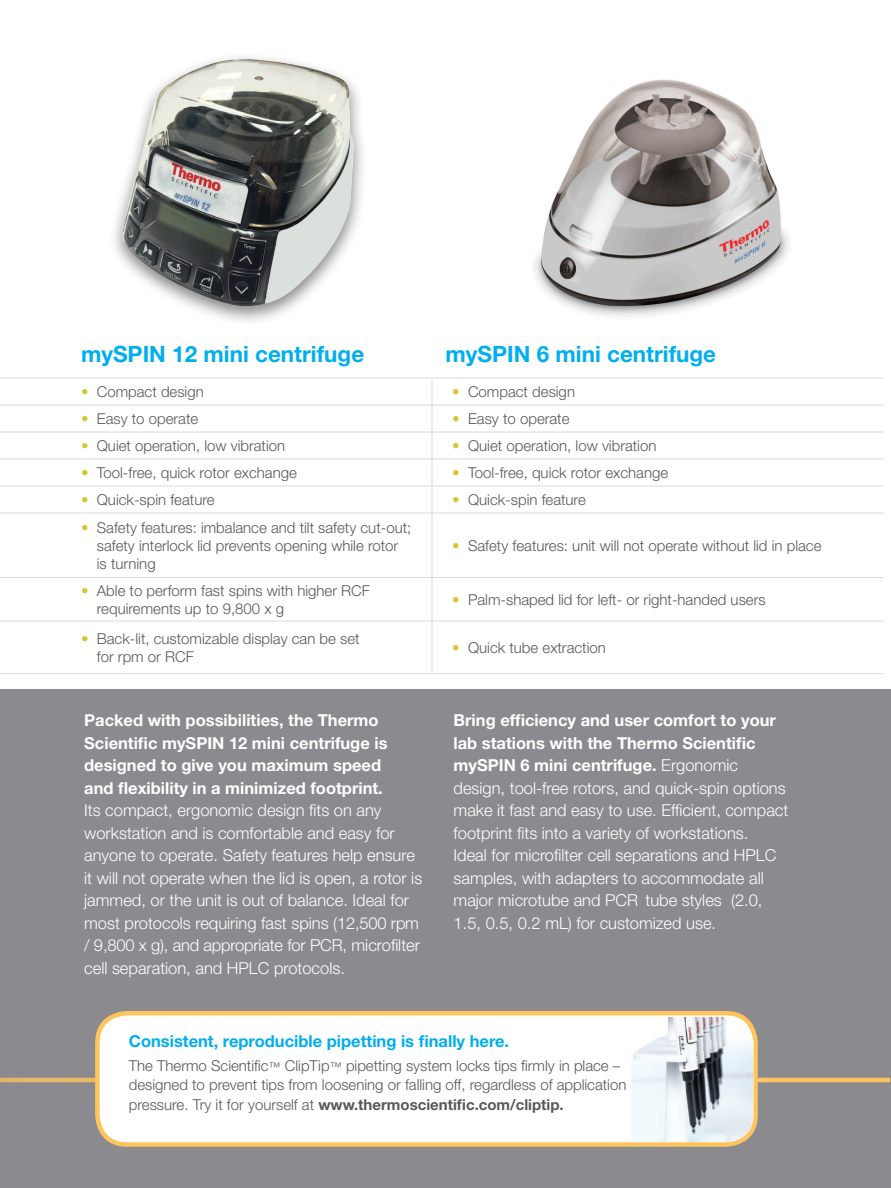
<style>
.page{position:relative;width:891px;height:1188px;background:#fff}
.page>*{position:absolute;margin:0;border:0;box-sizing:border-box;transform-origin:0 0}
.body_gray_12{font:700 22.5px "Helvetica Neue LT Std";color:#00aeef}
.body_gray_12-2{font:300 16.5px/22.5px "Helvetica Neue LT Std";color:#fff}
.Caption_Body{font:700 16.5px "Helvetica Neue LT Std";color:#00aeef}
.body_gray_12-3{font:300 15px/18px "Helvetica Neue LT Std";color:#57585a}
.Caption_Body-2{font:300 15px/19.5px "Helvetica Neue LT Std";color:#57585a}
.s1{color:#d2c837}
.s2{font-weight:700}
.s3{font-size:12px}
</style>
<div class="page">
<div style="left:0;top:689px;width:891px;height:499px;background:#8b8b8f"></div>
<svg style="left:0;top:379px;width:432px;height:294px"></svg>
<hr style="left:0;top:378px;width:432px;height:1px;background:#dddbdd">
<hr style="left:432px;top:378px;width:451px;height:1px;background:#dddbdd">
<hr style="left:0;top:405px;width:432px;height:1px;background:#dddbdd">
<hr style="left:432px;top:405px;width:451px;height:1px;background:#dddbdd">
<hr style="left:0;top:432px;width:432px;height:1px;background:#dddbdd">
<hr style="left:432px;top:432px;width:451px;height:1px;background:#dddbdd">
<hr style="left:0;top:459px;width:432px;height:1px;background:#dddbdd">
<hr style="left:432px;top:459px;width:451px;height:1px;background:#dddbdd">
<hr style="left:0;top:486px;width:432px;height:1px;background:#dddbdd">
<hr style="left:432px;top:486px;width:451px;height:1px;background:#dddbdd">
<svg style="left:432px;top:378px;width:1px;height:135px"></svg>
<hr style="left:0;top:513px;width:432px;height:1px;background:#dddbdd">
<hr style="left:432px;top:513px;width:451px;height:1px;background:#dddbdd">
<hr style="left:432px;top:513px;width:1px;height:64px;background:#dddbdd">
<hr style="left:0;top:577px;width:432px;height:1px;background:#dddbdd">
<hr style="left:432px;top:577px;width:451px;height:1px;background:#dddbdd">
<hr style="left:432px;top:578px;width:1px;height:43px;background:#dddbdd">
<hr style="left:0;top:621px;width:432px;height:1px;background:#dddbdd">
<hr style="left:432px;top:621px;width:451px;height:1px;background:#dddbdd">
<hr style="left:432px;top:621px;width:1px;height:52px;background:#dddbdd">
<hr style="left:0;top:673px;width:432px;height:1px;background:#dddbdd">
<hr style="left:432px;top:673px;width:451px;height:1px;background:#dddbdd">
<div style="left:109px;top:51px;width:259px;height:275px;background:#231f20;opacity:.55"></div>
<img style="left:121px;top:59px;width:233px;height:247px">
<img style="left:534px;top:79px;width:255px;height:238px">
<svg style="left:0;top:1078px;width:890px;height:4px"></svg>
<div style="left:97px;top:1013px;width:659px;height:131px;background:#fff;border-radius:29px"></div>
<div style="left:95px;top:1011px;width:663px;height:136px;border:4px solid #fec55e;border-radius:29px"></div>
<img style="left:631px;top:1017px;width:122px;height:125px">
<p class="body_gray_12" style="left:81px;top:340px;width:285px">mySPIN 12 mini centrifuge</p>
<p class="body_gray_12" style="left:446px;top:340px;width:272px">mySPIN 6 mini centrifuge</p>
<p class="body_gray_12-3" style="left:81px;top:382px;width:124px"><span class="s1">•</span> Compact design</p>
<p class="body_gray_12-3" style="left:452px;top:382px;width:124px"><span class="s1">•</span> Compact design</p>
<p class="body_gray_12-3" style="left:81px;top:409px;width:119px"><span class="s1">•</span> Easy to operate</p>
<p class="body_gray_12-3" style="left:452px;top:409px;width:119px"><span class="s1">•</span> Easy to operate</p>
<p class="body_gray_12-3" style="left:81px;top:436px;width:206px"><span class="s1">•</span> Quiet operation, low vibration</p>
<p class="body_gray_12-3" style="left:452px;top:436px;width:206px"><span class="s1">•</span> Quiet operation, low vibration</p>
<p class="body_gray_12-3" style="left:81px;top:463px;width:217px"><span class="s1">•</span> Tool-free, quick rotor exchange</p>
<p class="body_gray_12-3" style="left:452px;top:463px;width:217px"><span class="s1">•</span> Tool-free, quick rotor exchange</p>
<p class="body_gray_12-3" style="left:81px;top:490px;width:135px"><span class="s1">•</span> Quick-spin feature</p>
<p class="body_gray_12-3" style="left:452px;top:490px;width:135px"><span class="s1">•</span> Quick-spin feature</p>
<p class="body_gray_12-3" style="left:97px;top:518px;width:316px;text-indent:-16px"><span class="s1">•</span> Safety features: imbalance and tilt safety cut-out; safety interlock lid prevents opening while rotor is turning</p>
<p class="body_gray_12-3" style="left:452px;top:536px;width:371px"><span class="s1">•</span> Safety features: unit will not operate without lid in place</p>
<p class="body_gray_12-3" style="left:97px;top:581px;width:275px;text-indent:-16px"><span class="s1">•</span> Able to perform fast spins with higher RCF requirements up to 9,800 x g</p>
<p class="body_gray_12-3" style="left:452px;top:590px;width:315px"><span class="s1">•</span> Palm-shaped lid for left- or right-handed users</p>
<p class="body_gray_12-3" style="left:97px;top:629px;width:264px;text-indent:-16px"><span class="s1">•</span> Back-lit, customizable display can be set for rpm or RCF</p>
<p class="body_gray_12-3" style="left:452px;top:638px;width:155px"><span class="s1">•</span> Quick tube extraction</p>
<p class="body_gray_12-2" style="left:84px;top:709px;width:340px"><span class="s2">Packed with possibilities, the Thermo Scientific mySPIN 12 mini centrifuge is designed to give you maximum speed<br>and flexibility in a minimized footprint.<br></span>Its compact, ergonomic design fits on any workstation and is comfortable and easy for anyone to operate. Safety features help ensure it will not operate when the lid is open, a rotor is jammed, or the unit is out of balance. Ideal for most protocols requiring fast spins (12,500 rpm / 9,800 x g), and appropriate for PCR, microfilter cell separation, and HPLC protocols.</p>
<p class="body_gray_12-2" style="left:454px;top:709px;width:336px"><span class="s2">Bring efficiency and user comfort to your lab stations with the Thermo Scientific mySPIN 6 mini centrifuge.</span> Ergonomic design, tool-free rotors, and quick-spin options make it fast and easy to use. Efficient, compact footprint fits into a variety of workstations.<br>Ideal for microfilter cell separations and HPLC samples, with adapters to accommodate all major microtube and PCR tube styles (2.0, 1.5, 0.5, 0.2 mL) for customized use.</p>
<p class="Caption_Body" style="left:129px;top:1031px;width:382px">Consistent, reproducible pipetting is finally here.</p>
<p class="Caption_Body-2" style="left:129px;top:1055px;width:499px">The Thermo Scientific<span class="s3">™</span> ClipTip<span class="s3">™</span> pipetting system locks tips firmly in place – designed to prevent tips from loosening or falling off, regardless of application pressure. Try it for yourself at <span class="s2">www.thermoscientific.com/cliptip.</span></p>
</div>
